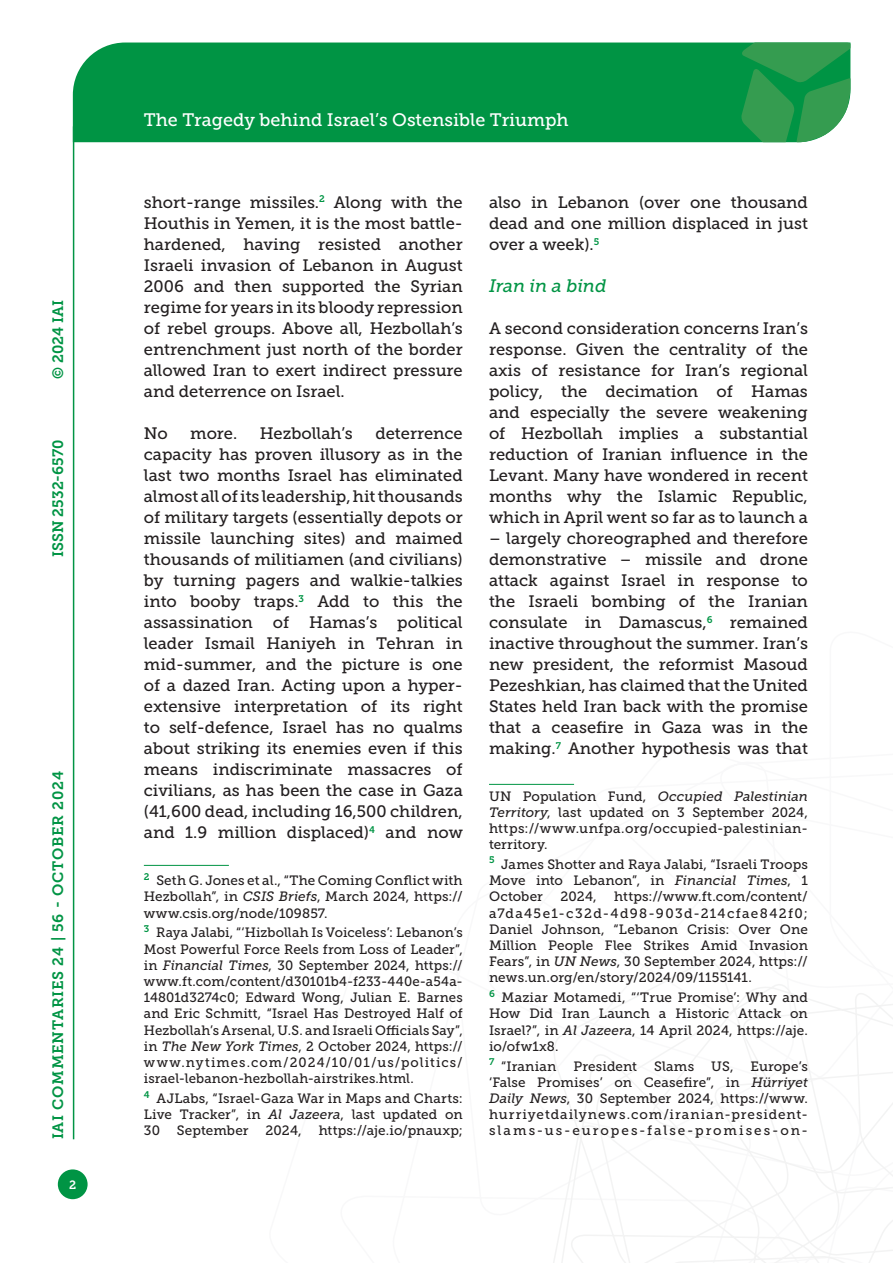
<style>
.page{position:relative;width:893px;height:1263px;background:#fff}
.page>*{position:absolute;margin:0;border:0;box-sizing:border-box;transform-origin:0 0}
.t1{font:18px "Museo Slab 500";color:#fff}
.Titolo_paragrafo_2{font:italic 18px "Museo Slab 500";letter-spacing:-.005em;color:#009444}
.Testo{font:16.5px/21px "Museo Slab 500";color:#231f20;text-align:justify}
.t2{font:15px "Museo Slab 700";letter-spacing:.05em;color:#009444}
.t3{font:15px "Museo Slab 700";color:#009444}
.Nota{font:13.5px/16.2px "Museo Slab 500";letter-spacing:.015em;color:#231f20;text-align:justify}
.t4{font:12px "Museo Slab 700";color:#fff}
.s1{font-style:italic}
</style>
<div class="page">
<svg style="left:553px;top:960px;width:340px;height:303px"></svg>
<div style="left:73px;top:43px;width:668px;height:99px;background:#009444"></div>
<svg style="left:741px;top:43px;width:109px;height:99px;background:#319e55"></svg>
<div style="left:58px;top:1169px;width:30px;height:30px;background:#009444;border-radius:50%"></div>
<hr style="left:73px;top:126px;width:1px;height:1013px;background:#009444">
<hr style="left:144px;top:865px;width:85px;height:1px;background:#009444">
<hr style="left:489px;top:784px;width:85px;height:1px;background:#009444">
<p class="t2" style="left:50px;top:379px;width:80px;rotate:-90deg">© 2024 IAI</p>
<p class="t3" style="left:50px;top:557px;width:119px;rotate:-90deg">ISSN 2532-6570</p>
<p class="t2" style="left:50px;top:1139px;width:370px;rotate:-90deg">IAI COMMENTARIES 24 | 56 - OCTOBER 2024</p>
<p class="t4" style="left:69px;top:1178px;width:9px">2</p>
<p class="t1" style="left:144px;top:110px;width:426px">The Tragedy behind Israel’s Ostensible Triumph</p>
<p class="Testo" style="left:144px;top:192px;width:320px">short-range missiles.<sup>2</sup> Along with the Houthis in Yemen, it is the most battle&shy;hardened, having resisted another Israeli invasion of Lebanon in August 2006 and then supported the Syrian regime for years in its bloody repression of rebel groups. Above all, Hezbollah’s entrenchment just north of the border allowed Iran to exert indirect pressure and deterrence on Israel.</p>
<p class="Testo" style="left:144px;top:423px;width:25px">No</p>
<p class="Testo" style="left:190px;top:423px;width:49px">more.</p>
<p class="Testo" style="left:260px;top:423px;width:95px">Hezbollah’s</p>
<p class="Testo" style="left:144px;top:423px;width:320px;text-indent:232px">deterrence capacity has proven illusory as in the last two months Israel has eliminated almost all of its leadership, hit thousands of military targets (essentially depots or missile launching sites) and maimed thousands of militiamen (and civilians) by turning pagers and walkie-talkies into booby traps.<sup>3</sup> Add to this the assassination of Hamas’s political leader Ismail Haniyeh in Tehran in mid-summer, and the picture is one of a dazed Iran. Acting upon a hyper&shy;extensive interpretation of its right to self-defence, Israel has no qualms about striking its enemies even if this means indiscriminate massacres of civilians, as has been the case in Gaza (41,600 dead, including 16,500 children, and 1.9 million displaced)<sup>4</sup> and now</p>
<p class="Nota" style="left:144px;top:872px;width:320px"><sup>2</sup> Seth G. Jones et al., “The Coming Conflict with Hezbollah”, in <span class="s1">CSIS Briefs</span>, March 2024, https:// www.csis.org/node/109857.</p>
<p class="Nota" style="left:144px;top:925px;width:320px"><sup>3</sup> Raya Jalabi, “‘Hizbollah Is Voiceless’: Lebanon’s Most Powerful Force Reels from Loss of Leader”, in <span class="s1">Financial Times</span>, 30 September 2024, https:// www.ft.com/content/d30101b4-f233-440e-a54a-14801d3274c0; Edward Wong, Julian E. Barnes and Eric Schmitt, “Israel Has Destroyed Half of Hezbollah’s Arsenal, U.S. and Israeli Officials Say”, in <span class="s1">The New York Times</span>, 2 October 2024, https:// www.nytimes.com/2024/10/01/us/politics/ israel-lebanon-hezbollah-airstrikes.html.</p>
<p class="Nota" style="left:144px;top:1090px;width:320px"><sup>4</sup> AJLabs, “Israel-Gaza War in Maps and Charts:<br>Live Tracker”, in <span class="s1">Al Jazeera</span>, last updated on 30</p>
<p class="Nota" style="left:177px;top:1123px;width:73px">September</p>
<p class="Nota" style="left:266px;top:1123px;width:38px">2024,</p>
<p class="Nota" style="left:319px;top:1123px;width:146px">https://aje.io/pnauxp;</p>
<p class="Testo" style="left:489px;top:192px;width:320px">also in Lebanon (over one thousand dead and one million displaced in just over a week).<sup>5</sup></p>
<p class="Titolo_paragrafo_2" style="left:489px;top:276px;width:119px">Iran in a bind</p>
<p class="Testo" style="left:489px;top:318px;width:320px">A second consideration concerns Iran’s response. Given the centrality of the axis of resistance for Iran’s regional policy, the decimation of Hamas and especially the severe weakening of Hezbollah implies a substantial reduction of Iranian influence in the Levant. Many have wondered in recent months why the Islamic Republic, which in April went so far as to launch a</p>
<p class="Testo" style="left:489px;top:528px;width:320px">– largely choreographed and therefore demonstrative – missile and drone attack against Israel in response to the Israeli bombing of the Iranian consulate in Damascus,<sup>6</sup> remained inactive throughout the summer. Iran’s new president, the reformist Masoud Pezeshkian, has claimed that the United States held Iran back with the promise that a ceasefire in Gaza was in the making.<sup>7</sup> Another hypothesis was that</p>
<p class="Nota" style="left:489px;top:788px;width:320px">UN Population Fund, <span class="s1">Occupied Palestinian Territory</span>, last updated on 3 September 2024, https://www.unfpa.org/occupied-palestinian&shy;territory.</p>
<p class="Nota" style="left:489px;top:856px;width:320px"><sup>5</sup> James Shotter and Raya Jalabi, “Israeli Troops Move into Lebanon”, in <span class="s1">Financial Times</span>, 1<br>October</p>
<p class="Nota" style="left:489px;top:889px;width:320px;text-indent:125px">https://www.ft.com/content/ a7da45e1-c32d-4d98-903d-214cfae842f0; Daniel Johnson, “Lebanon Crisis: Over One Million People Flee Strikes Amid Invasion Fears”, in <span class="s1">UN News</span>, 30 September 2024, https:// news.un.org/en/story/2024/09/1155141.</p>
<p class="Nota" style="left:489px;top:989px;width:320px"><sup>6</sup> Maziar Motamedi, “‘True Promise’: Why and How Did Iran Launch a Historic Attack on Israel?”, in <span class="s1">Al Jazeera</span>, 14 April 2024, https://aje. io/ofw1x8.</p>
<p class="Nota" style="left:489px;top:1058px;width:69px"><sup>7</sup> “Iranian</p>
<p class="Nota" style="left:573px;top:1058px;width:65px">President</p>
<p class="Nota" style="left:654px;top:1058px;width:42px">Slams</p>
<p class="Nota" style="left:711px;top:1058px;width:24px">US,</p>
<p class="Nota" style="left:560px;top:889px;width:38px">2024,</p>
<p class="Nota" style="left:489px;top:1058px;width:320px;text-indent:261px">Europe’s ‘False Promises’ on Ceasefire”, in <span class="s1">Hürriyet Daily News</span>, 30 September 2024, https://www. hurriyetdailynews.com/iranian-president&shy;slams-us-europes-false-promises-on-</p>
</div>
